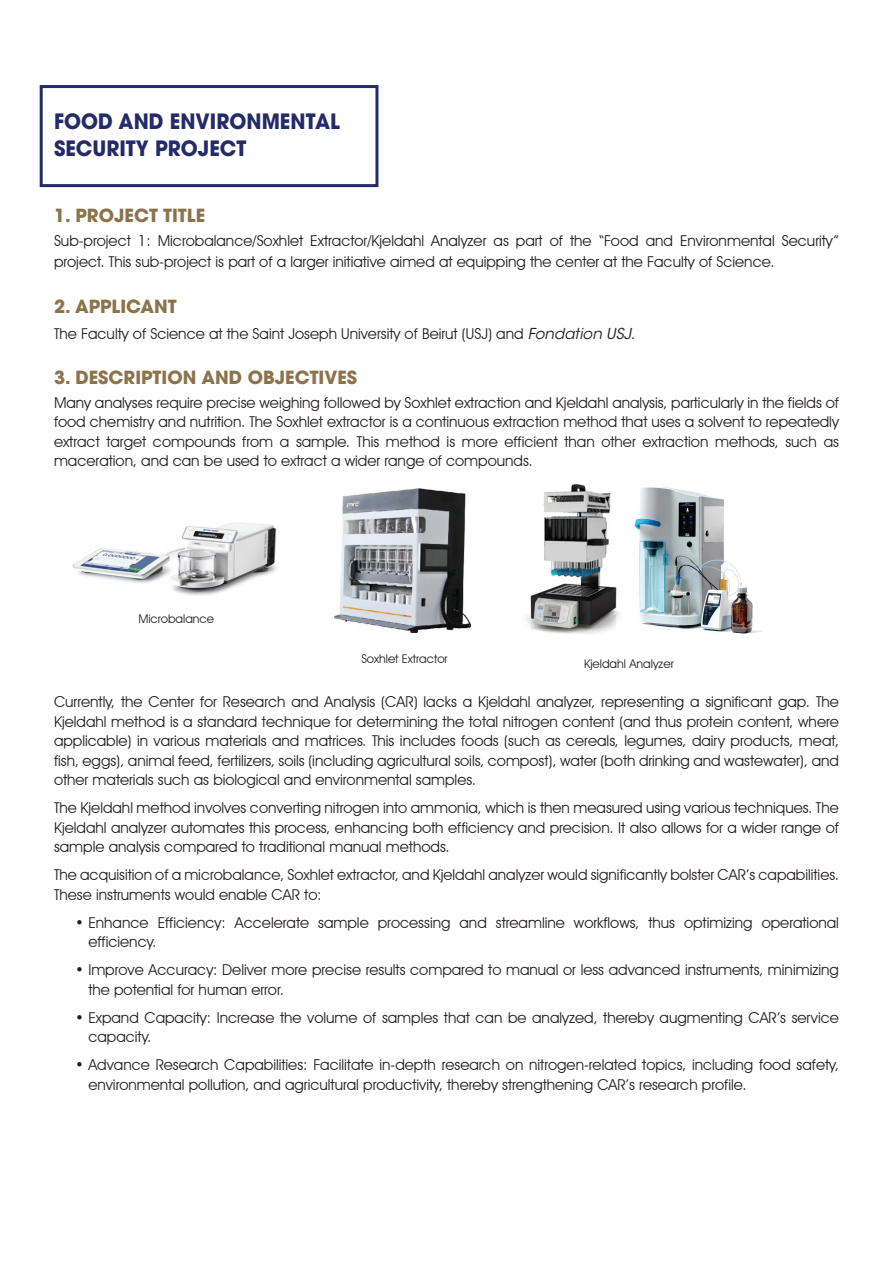
<style>
.page{position:relative;width:893px;height:1263px;background:#fff}
.page>*{position:absolute;margin:0;border:0;box-sizing:border-box;transform-origin:0 0}
.t1{font:700 21px/27px "Avant Garde";color:#242b69;scale:.95 1}
.t2{font:700 18px "Avant Garde";color:#8c734c}
.t3{font:15px/19.5px "Avant Garde IT Cby BT";color:#231f20}
.t4{font:12px "Avant Garde IT Cby BT";color:#231f20}
.s1{font-family:"ITC Avant Garde Std";font-style:italic}
</style>
<div class="page">
<img style="left:72px;top:522px;width:205px;height:73px">
<img style="left:334px;top:488px;width:138px;height:144px">
<img style="left:525px;top:484px;width:95px;height:150px">
<img style="left:634px;top:487px;width:128px;height:147px">
<div style="left:40px;top:85px;width:338px;height:102px;border:3px solid #242b69"></div>
<h1 class="t1" style="left:54px;top:108px;width:302px">FOOD AND ENVIRONMENTAL<br>SECURITY PROJECT</h1>
<p class="t2" style="left:54px;top:204px;width:153px">1. PROJECT TITLE</p>
<p class="t3" style="left:54px;top:230px;width:786px;line-height:21.6px">Sub-project 1: Microbalance/Soxhlet Extractor/Kjeldahl Analyzer as part of the “Food and Environmental Security” project. This sub-project is part of a larger initiative aimed at equipping the center at the Faculty of Science.</p>
<p class="t2" style="left:54px;top:294px;width:124px">2. APPLICANT</p>
<p class="t3" style="left:54px;top:323px;width:583px">The Faculty of Science at the Saint Joseph University of Beirut (USJ) and <span class="s1">Fondation USJ.</span></p>
<p class="t2" style="left:54px;top:366px;width:305px">3. DESCRIPTION AND OBJECTIVES</p>
<p class="t3" style="left:54px;top:393px;width:786px;text-align:justify">Many analyses require precise weighing followed by Soxhlet extraction and Kjeldahl analysis, particularly in the fields of food chemistry and nutrition. The Soxhlet extractor is a continuous extraction method that uses a solvent to repeatedly extract target compounds from a sample. This method is more efficient than other extraction methods, such as maceration, and can be used to extract a wider range of compounds.</p>
<p class="t4" style="left:138px;top:612px;width:77px">Microbalance</p>
<p class="t4" style="left:361px;top:652px;width:88px">Soxhlet Extractor</p>
<p class="t4" style="left:584px;top:657px;width:91px">Kjeldahl Analyzer</p>
<p class="t3" style="left:54px;top:692px;width:786px;text-align:justify">Currently, the Center for Research and Analysis (CAR) lacks a Kjeldahl analyzer, representing a significant gap. The Kjeldahl method is a standard technique for determining the total nitrogen content (and thus protein content, where applicable) in various materials and matrices. This includes foods (such as cereals, legumes, dairy products, meat, fish, eggs), animal feed, fertilizers, soils (including agricultural soils, compost), water (both drinking and wastewater), and other materials such as biological and environmental samples.</p>
<p class="t3" style="left:54px;top:798px;width:786px;text-align:justify">The Kjeldahl method involves converting nitrogen into ammonia, which is then measured using various techniques. The Kjeldahl analyzer automates this process, enhancing both efficiency and precision. It also allows for a wider range of sample analysis compared to traditional manual methods.</p>
<p class="t3" style="left:54px;top:865px;width:786px">The acquisition of a microbalance, Soxhlet extractor, and Kjeldahl analyzer would significantly bolster CAR’s capabilities.<br>These instruments would enable CAR to:</p>
<p class="t3" style="left:88px;top:912px;width:752px;text-indent:-13px">• Enhance Efficiency: Accelerate sample processing and streamline workflows, thus optimizing operational efficiency.</p>
<p class="t3" style="left:88px;top:960px;width:752px;text-indent:-13px">• Improve Accuracy: Deliver more precise results compared to manual or less advanced instruments, minimizing the potential for human error.</p>
<p class="t3" style="left:88px;top:1007px;width:752px;text-indent:-13px">• Expand Capacity: Increase the volume of samples that can be analyzed, thereby augmenting CAR’s service capacity.</p>
<p class="t3" style="left:88px;top:1055px;width:752px;text-indent:-13px">• Advance Research Capabilities: Facilitate in-depth research on nitrogen-related topics, including food safety, environmental pollution, and agricultural productivity, thereby strengthening CAR’s research profile.</p>
</div>
